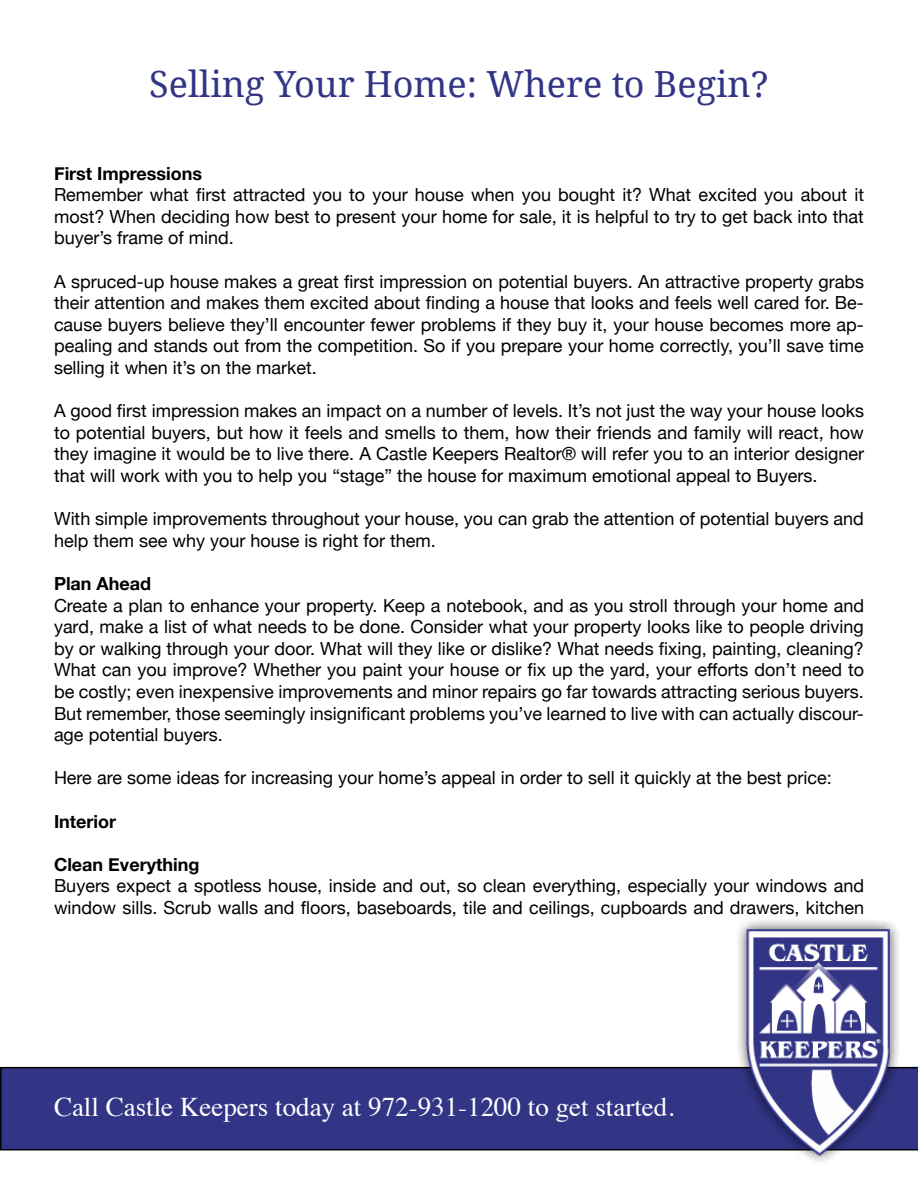
<style>
.page{position:relative;width:918px;height:1188px;background:#fff}
.page>*{position:absolute;margin:0;border:0;box-sizing:border-box;transform-origin:0 0}
.t1{font:36px "Droid Serif";color:#323485}
.t2{font:27px "Times";color:#fff}
.t3{font:18px/21.6px "Helvetica Neue";color:#000;text-align:justify}
.t4{font:700 18px "Helvetica Neue";color:#000}
</style>
<div class="page">
<div style="left:0;top:1067px;width:918px;height:83px;background:#323485"></div>
<img style="left:736px;top:920px;width:164px;height:242px">
<h1 class="t1" style="left:149px;top:61px;width:621px">Selling Your Home: Where to Begin?</h1>
<p class="t4" style="left:54px;top:157px;width:150px">First Impressions</p>
<p class="t3" style="left:54px;top:183px;width:812px">Remember what first attracted you to your house when you bought it? What excited you about it most? When deciding how best to present your home for sale, it is helpful to try to get back into that buyer’s frame of mind.</p>
<p class="t3" style="left:54px;top:269px;width:812px">A spruced-up house makes a great first impression on potential buyers. An attractive property grabs their attention and makes them excited about finding a house that looks and feels well cared for. Be&shy;cause buyers believe they’ll encounter fewer problems if they buy it, your house becomes more ap&shy;pealing and stands out from the competition. So if you prepare your home correctly, you’ll save time selling it when it’s on the market.</p>
<p class="t3" style="left:54px;top:399px;width:812px">A good first impression makes an impact on a number of levels. It’s not just the way your house looks to potential buyers, but how it feels and smells to them, how their friends and family will react, how they imagine it would be to live there. A Castle Keepers Realtor® will refer you to an interior designer that will work with you to help you “stage” the house for maximum emotional appeal to Buyers.</p>
<p class="t3" style="left:54px;top:507px;width:811px">With simple improvements throughout your house, you can grab the attention of potential buyers and help them see why your house is right for them.</p>
<p class="t4" style="left:54px;top:567px;width:99px">Plan Ahead</p>
<p class="t3" style="left:54px;top:593px;width:812px">Create a plan to enhance your property. Keep a notebook, and as you stroll through your home and yard, make a list of what needs to be done. Consider what your property looks like to people driving by or walking through your door. What will they like or dislike? What needs fixing, painting, cleaning?<br>What can you improve? Whether you paint your house or fix up the yard, your efforts don’t need to be costly; even inexpensive improvements and minor repairs go far towards attracting serious buyers.<br>But remember, those seemingly insignificant problems you’ve learned to live with can actually discour&shy;age potential buyers.</p>
<p class="t3" style="left:54px;top:766px;width:779px">Here are some ideas for increasing your home’s appeal in order to sell it quickly at the best price:</p>
<p class="t4" style="left:54px;top:805px;width:64px">Interior</p>
<p class="t4" style="left:54px;top:848px;width:147px">Clean Everything</p>
<p class="t3" style="left:54px;top:874px;width:812px">Buyers expect a spotless house, inside and out, so clean everything, especially your windows and window sills. Scrub walls and floors, baseboards, tile and ceilings, cupboards and drawers, kitchen</p>
<h2 class="t2" style="left:54px;top:1082px;width:622px">Call Castle Keepers today at 972-931-1200 to get started.</h2>
</div>
